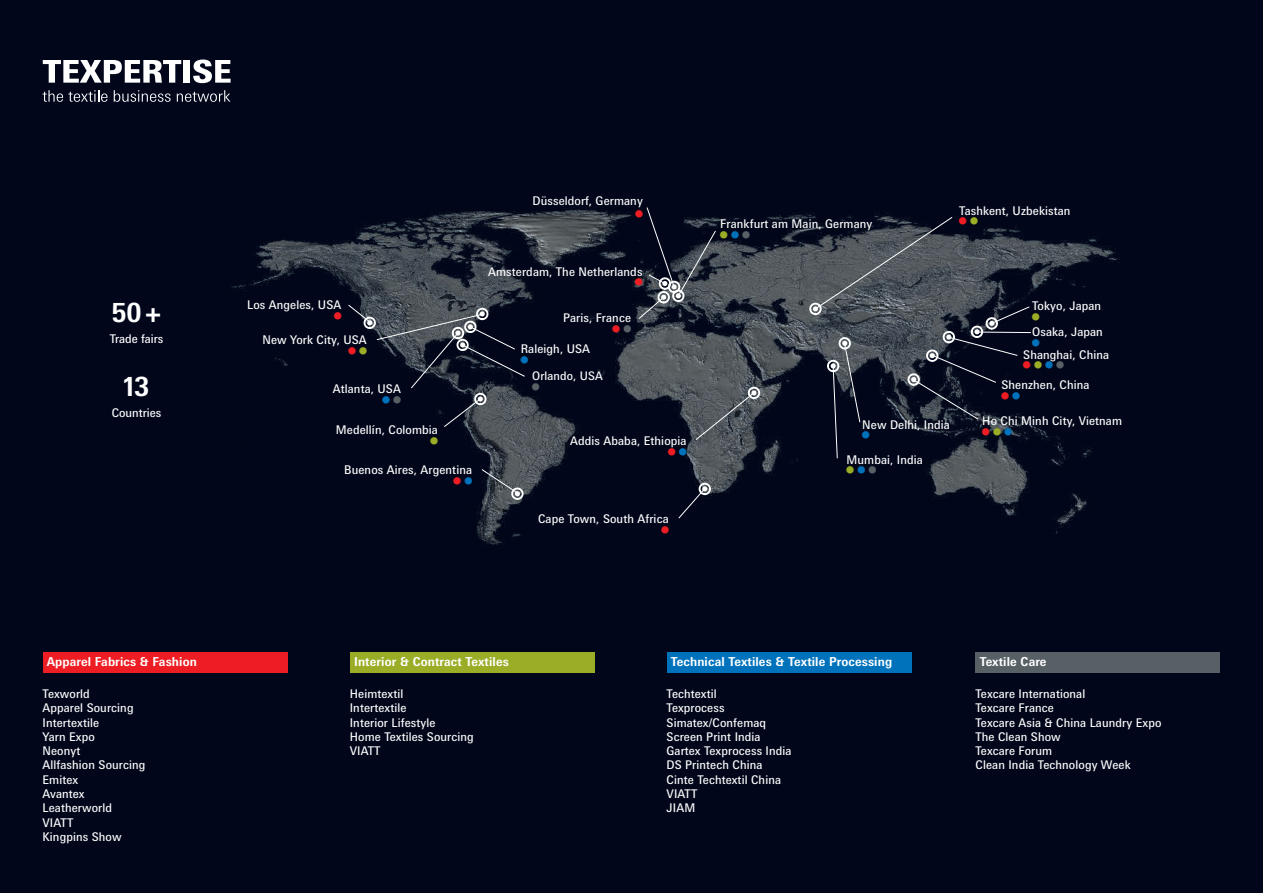
<style>
.page{position:relative;width:1263px;height:893px;background:#01061a}
.page>*{position:absolute;margin:0;border:0;box-sizing:border-box;transform-origin:0 0}
.t1{font:700 26.55px "Messe Univers";color:#fff}
.t2{font:700 12.3px "Messe Univers";letter-spacing:.01em;color:#fff}
.t3{font:12px/14.2px "Messe Univers";letter-spacing:.01em;color:#fff}
.t4{font:11.85px "Messe Univers";letter-spacing:.01em;color:#fff}
.t5{font:7.35px "Webdings";color:#ee1d23}
.t6{font:7.35px "Webdings";color:#9bad26}
.t7{font:7.35px "Webdings";color:#0072bc}
.t8{font:7.2px "Webdings";color:#576065}
.s1{color:#0072bc}
.s2{color:#576065}
.s3{color:#9bad26}
</style>
<div class="page">
<svg style="left:481px;top:468px;width:43px;height:32px"></svg>
<svg style="left:695px;top:386px;width:65px;height:55px;background:#545a60"></svg>
<svg style="left:677px;top:482px;width:34px;height:37px"></svg>
<svg style="left:638px;top:206px;width:79px;height:114px;background:#282e3c"></svg>
<svg style="left:43px;top:60px;width:138px;height:23px"></svg>
<div style="left:184px;top:60px;width:6px;height:23px;background:#fff"></div>
<svg style="left:193px;top:60px;width:38px;height:23px"></svg>
<svg style="left:177px;top:90px;width:53px;height:12px"></svg>
<svg style="left:114px;top:90px;width:57px;height:12px"></svg>
<svg style="left:43px;top:90px;width:65px;height:12px"></svg>
<div style="left:43px;top:652px;width:244px;height:21px;background:#ee1d23"></div>
<div style="left:350px;top:652px;width:245px;height:21px;background:#9bad26"></div>
<div style="left:666px;top:652px;width:245px;height:21px;background:#0072bc"></div>
<div style="left:975px;top:652px;width:245px;height:21px;background:#576065"></div>
<svg style="left:347px;top:304px;width:179px;height:124px;background:#222736"></svg>
<svg style="left:454px;top:477px;width:18px;height:7px"></svg>
<svg style="left:613px;top:325px;width:18px;height:8px"></svg>
<svg style="left:668px;top:448px;width:18px;height:7px"></svg>
<svg style="left:809px;top:216px;width:223px;height:243px;background:#2b313e"></svg>
<h1 class="t1" style="left:111px;top:296px;width:52px">50+</h1>
<p class="t3" style="left:110px;top:331px;width:55px">Trade fairs</p>
<h1 class="t1" style="left:124px;top:370px;width:27px">13</h1>
<p class="t3" style="left:112px;top:405px;width:51px">Countries</p>
<p class="t2" style="left:47px;top:654px;width:152px">Apparel Fabrics &amp; Fashion</p>
<p class="t3" style="left:43px;top:686px;width:104px">Texworld<br>Apparel Sourcing<br>Intertextile<br>Yarn Expo<br>Neonyt<br>Allfashion Sourcing<br>Emitex<br>Avantex<br>Leatherworld<br>VIATT<br>Kingpins Show</p>
<p class="t3" style="left:532px;top:193px;width:112px">Düsseldorf, Germany</p>
<p class="t5" style="left:635px;top:210px;width:9px">■</p>
<p class="t3" style="left:247px;top:297px;width:96px">Los Angeles, USA</p>
<p class="t5" style="left:334px;top:312px;width:9px">■</p>
<p class="t3" style="left:262px;top:333px;width:106px">New York City, USA</p>
<p class="t3" style="left:333px;top:382px;width:70px">Atlanta, USA</p>
<p class="t3" style="left:336px;top:423px;width:104px">Medellín, Colombia</p>
<p class="t6" style="left:431px;top:437px;width:9px">■</p>
<p class="t3" style="left:344px;top:462px;width:129px">Buenos Aires, Argentina</p>
<p class="t3" style="left:488px;top:264px;width:156px">Amsterdam, The Netherlands</p>
<p class="t5" style="left:635px;top:279px;width:9px">■</p>
<p class="t3" style="left:563px;top:311px;width:69px">Paris, France</p>
<p class="t3" style="left:521px;top:342px;width:71px">Raleigh, USA</p>
<p class="t7" style="left:521px;top:356px;width:9px">■</p>
<p class="t4" style="left:532px;top:369px;width:72px">Orlando, USA</p>
<p class="t8" style="left:532px;top:383px;width:9px">■</p>
<p class="t3" style="left:570px;top:433px;width:118px">Addis Ababa, Ethiopia</p>
<p class="t3" style="left:538px;top:511px;width:132px">Cape Town, South Africa</p>
<p class="t5" style="left:661px;top:526px;width:9px">■</p>
<p class="t3" style="left:720px;top:217px;width:154px">Frankfurt am Main, Germany</p>
<p class="t6" style="left:720px;top:231px;width:31px">■<span class="s1">■</span><span class="s2">■</span></p>
<p class="t3" style="left:959px;top:203px;width:113px">Tashkent, Uzbekistan</p>
<p class="t3" style="left:862px;top:417px;width:89px">New Delhi, India</p>
<p class="t7" style="left:862px;top:432px;width:9px">■</p>
<p class="t3" style="left:846px;top:452px;width:78px">Mumbai, India</p>
<p class="t6" style="left:846px;top:466px;width:31px">■ <span class="s1">■</span> <span class="s2">■</span></p>
<p class="t3" style="left:1032px;top:298px;width:71px">Tokyo, Japan</p>
<p class="t6" style="left:1032px;top:313px;width:9px">■</p>
<p class="t3" style="left:1032px;top:324px;width:72px">Osaka, Japan</p>
<p class="t7" style="left:1032px;top:339px;width:9px">■</p>
<p class="t3" style="left:1023px;top:347px;width:87px">Shanghai, China</p>
<p class="t5" style="left:1023px;top:362px;width:42px">■ <span class="s3">■</span><span class="s1">■</span><span class="s2">■</span></p>
<p class="t3" style="left:1001px;top:378px;width:90px">Shenzhen, China</p>
<p class="t3" style="left:982px;top:413px;width:141px">Ho Chi Minh City, Vietnam</p>
<p class="t5" style="left:982px;top:428px;width:31px">■ <span class="s3">■</span> <span class="s1">■</span></p>
<p class="t2" style="left:354px;top:654px;width:156px">Interior &amp; Contract Textiles</p>
<p class="t3" style="left:350px;top:686px;width:125px">Heimtextil<br>Intertextile<br>Interior Lifestyle<br>Home Textiles Sourcing<br>VIATT</p>
<p class="t2" style="left:671px;top:654px;width:223px">Technical Textiles &amp; Textile Processing</p>
<p class="t3" style="left:666px;top:686px;width:127px">Techtextil<br>Texprocess<br>Simatex/Confemaq<br>Screen Print India<br>Gartex Texprocess India<br>DS Printech China<br>Cinte Techtextil China<br>VIATT<br>JIAM</p>
<p class="t2" style="left:980px;top:654px;width:68px">Textile Care</p>
<p class="t3" style="left:975px;top:686px;width:187px">Texcare International<br>Texcare France<br>Texcare Asia &amp; China Laundry Expo<br>The Clean Show<br>Texcare Forum<br>Clean India Technology Week</p>
</div>
